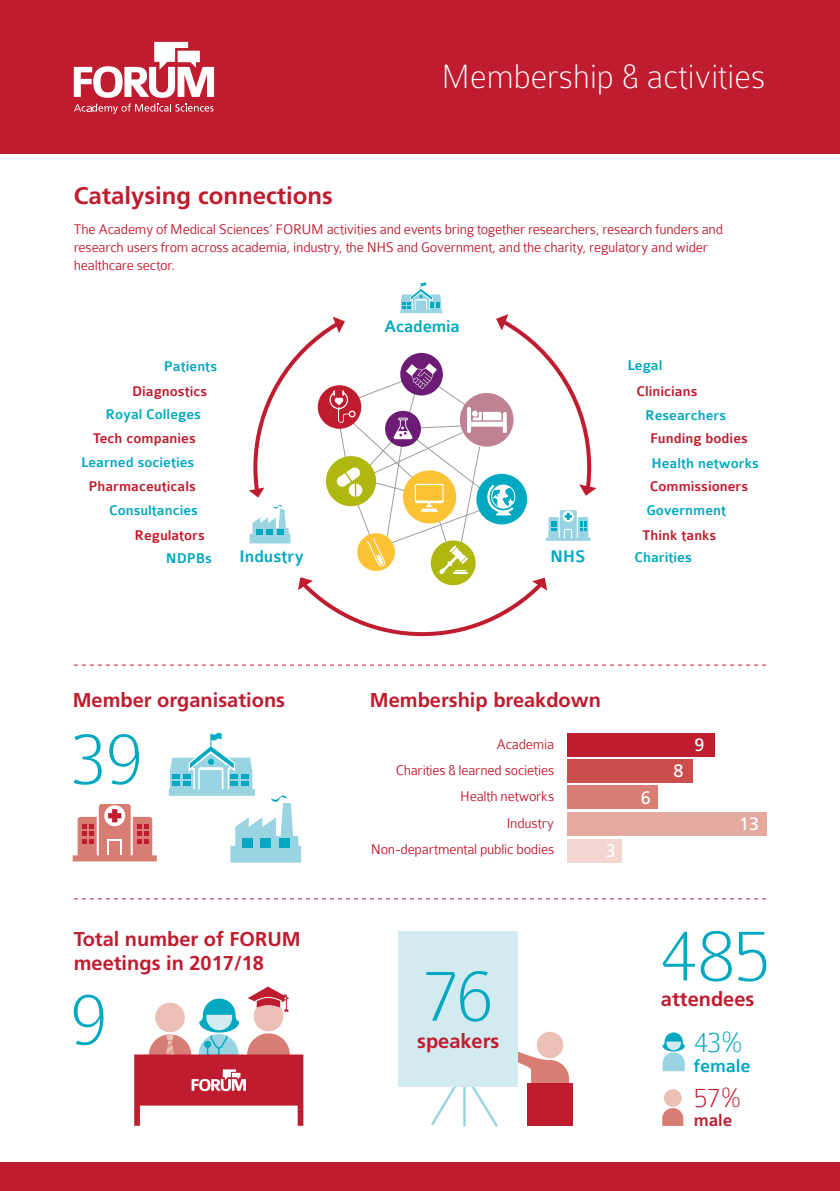
<style>
.page{position:relative;width:840px;height:1191px;background:#fff}
.page>*{position:absolute;margin:0;border:0;box-sizing:border-box;transform-origin:0 0}
.t1{font:100 80px "Colaborate";letter-spacing:-.02em;color:#00a8c1}
.t2{font:100 36px "Colaborate";color:#fff}
.t3{font:100 31.2px "Colaborate";color:#00a8c1}
.t4{font:100 29.8px "Colaborate";color:#bf1c2f}
.t5{font:700 24px "Frutiger";color:#bf1c2f}
.t6{font:700 20px/24px "Frutiger";color:#bf1c2f}
.t7{font:500 19.6px "Colaborate";letter-spacing:-.005em;color:#00a8c1}
.t8{font:500 18.6px "Colaborate";color:#bf1c2f}
.t9{font:500 18px "Colaborate";letter-spacing:-.01em;color:#00a8c1}
.t10{font:18px "Frutiger";color:#fff}
.t11{font:300 15px/18px "Colaborate";letter-spacing:-.015em;color:#bf1c2f}
.t12{font:500 15px "Colaborate";color:#00a8c1}
.t13{font:500 15px "Colaborate";color:#bf1c2f}
</style>
<div class="page">
<div style="left:0;top:1162px;width:839px;height:29px;background:#bf1c2f"></div>
<div style="left:0;top:0;width:839px;height:153px;background:#bf1c2f"></div>
<svg style="left:74px;top:42px;width:140px;height:56px"></svg>
<svg style="left:74px;top:104px;width:139px;height:10px"></svg>
<svg style="left:74px;top:664px;width:691px;height:1px"></svg>
<svg style="left:134px;top:986px;width:169px;height:139px"></svg>
<svg style="left:73px;top:804px;width:84px;height:57px"></svg>
<svg style="left:169px;top:732px;width:132px;height:130px"></svg>
<div style="left:242px;top:838px;width:10px;height:10px;background:#00a8c1"></div>
<div style="left:260px;top:838px;width:11px;height:10px;background:#00a8c1"></div>
<div style="left:279px;top:838px;width:10px;height:10px;background:#00a8c1"></div>
<div style="left:567px;top:759px;width:125px;height:24px;background:#cb4e4c"></div>
<div style="left:567px;top:733px;width:146px;height:23px;background:#bf1c2f"></div>
<div style="left:567px;top:785px;width:90px;height:24px;background:#d87d73"></div>
<div style="left:567px;top:838px;width:54px;height:24px;background:#f2d6cf"></div>
<svg style="left:74px;top:898px;width:691px;height:1px"></svg>
<svg style="left:249px;top:282px;width:347px;height:355px"></svg>
<svg style="left:428px;top:1037px;width:140px;height:90px"></svg>
<div style="left:536px;top:1031px;width:27px;height:27px;background:#ecc0b7;border-radius:50%"></div>
<div style="left:527px;top:1083px;width:45px;height:42px;background:#bf1c2f"></div>
<div style="left:398px;top:931px;width:119px;height:155px;background:#d1ebf1"></div>
<svg style="left:662px;top:1032px;width:22px;height:39px"></svg>
<svg style="left:662px;top:1108px;width:21px;height:17px"></svg>
<div style="left:663px;top:1089px;width:18px;height:18px;background:#ecc0b7;border-radius:50%"></div>
<div style="left:567px;top:812px;width:199px;height:24px;background:#e5aa9f"></div>
<h3 class="t5" style="left:74px;top:182px;width:260px">Catalysing connections</h3>
<h2 class="t2" style="left:441px;top:58px;width:325px">Membership &amp; activities</h2>
<p class="t11" style="left:74px;top:220px;width:650px">The Academy of Medical Sciences’ FORUM activities and events bring together researchers, research funders and research users from across academia, industry, the NHS and Government, and the charity, regulatory and wider healthcare sector.</p>
<p class="t12" style="left:164px;top:359px;width:55px">Patients</p>
<p class="t13" style="left:132px;top:383px;width:77px">Diagnostics</p>
<p class="t12" style="left:105px;top:406px;width:97px">Royal Colleges</p>
<p class="t13" style="left:93px;top:431px;width:104px">Tech companies</p>
<p class="t12" style="left:81px;top:455px;width:115px">Learned societies</p>
<p class="t13" style="left:88px;top:479px;width:109px">Pharmaceuticals</p>
<p class="t12" style="left:109px;top:503px;width:90px">Consultancies</p>
<p class="t13" style="left:134px;top:527px;width:72px">Regulators</p>
<p class="t12" style="left:166px;top:551px;width:48px">NDPBs</p>
<p class="t9" style="left:239px;top:546px;width:66px">Industry</p>
<p class="t9" style="left:384px;top:317px;width:77px">Academia</p>
<p class="t12" style="left:627px;top:357px;width:36px">Legal</p>
<p class="t13" style="left:636px;top:383px;width:62px">Clinicians</p>
<p class="t12" style="left:644px;top:407px;width:83px">Researchers</p>
<p class="t13" style="left:649px;top:430px;width:99px">Funding bodies</p>
<p class="t12" style="left:651px;top:455px;width:109px">Health networks</p>
<p class="t13" style="left:649px;top:479px;width:100px">Commissioners</p>
<p class="t12" style="left:646px;top:502px;width:81px">Government</p>
<p class="t13" style="left:642px;top:527px;width:75px">Think tanks</p>
<p class="t9" style="left:550px;top:547px;width:37px">NHS</p>
<p class="t12" style="left:634px;top:549px;width:59px">Charities</p>
<h3 class="t6" style="left:73px;top:688px;width:214px">Member organisations</h3>
<h3 class="t6" style="left:369px;top:688px;width:232px">Membership breakdown</h3>
<h1 class="t1" style="left:71px;top:716px;width:73px">39</h1>
<p class="t11" style="left:496px;top:735px;width:59px">Academia</p>
<p class="t11" style="left:395px;top:761px;width:160px">Charities &amp; learned societies</p>
<p class="t11" style="left:460px;top:787px;width:95px">Health networks</p>
<p class="t11" style="left:506px;top:813px;width:49px">Industry</p>
<p class="t11" style="left:370px;top:840px;width:185px">Non-departmental public bodies</p>
<p class="t10" style="left:605px;top:840px;width:12px">3</p>
<p class="t10" style="left:640px;top:787px;width:12px">6</p>
<p class="t10" style="left:673px;top:760px;width:12px">8</p>
<p class="t10" style="left:694px;top:734px;width:12px">9</p>
<p class="t10" style="left:738px;top:813px;width:22px">13</p>
<h3 class="t6" style="left:74px;top:927px;width:228px">Total number of FORUM meetings in 2017/18</h3>
<h1 class="t1" style="left:70px;top:977px;width:38px">9</h1>
<h1 class="t1" style="left:423px;top:953px;width:72px">76</h1>
<h3 class="t6" style="left:417px;top:1028px;width:84px">speakers</h3>
<h1 class="t1" style="left:659px;top:913px;width:112px">485</h1>
<h3 class="t6" style="left:660px;top:987px;width:95px">attendees</h3>
<h3 class="t3" style="left:693px;top:1026px;width:51px">43%</h3>
<h3 class="t7" style="left:693px;top:1055px;width:59px">female</h3>
<h3 class="t4" style="left:693px;top:1082px;width:49px">57%</h3>
<p class="t8" style="left:693px;top:1110px;width:40px">male</p>
</div>
